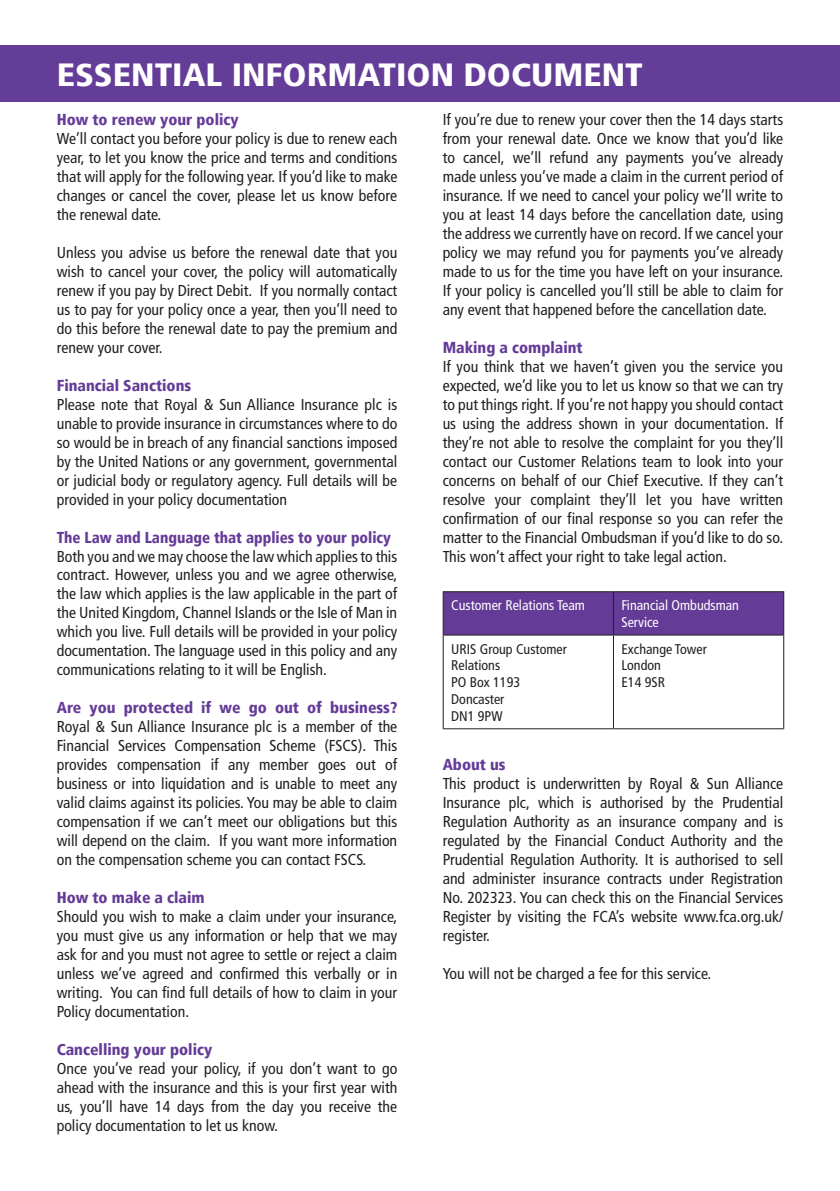
<style>
.page{position:relative;width:840px;height:1191px;background:#fff}
.page>*{position:absolute;margin:0;border:0;box-sizing:border-box;transform-origin:0 0}
.t1{font:900 condensed 32px "Frutiger LT";color:#fff;scale:1.1 1}
.t2{font:condensed 15.8px/19px "Frutiger LT";color:#231f20;text-align:justify}
.t3{font:900 condensed 15.8px "Frutiger LT";color:#643b97}
.t4{font:900 condensed 15.8px "Frutiger LT";color:#643b97;scale:.95 1}
.t5{font:condensed 14px/16.8px "Frutiger LT";color:#231f20}
.t6{font:condensed 14px/16.8px "Frutiger LT";color:#fff}
.s1{font-weight:900;color:#643b97}
</style>
<div class="page">
<div style="left:0;top:45px;width:839px;height:57px;background:#643d98"></div>
<div style="left:443px;top:592px;width:339px;height:42px;background:#643b97"></div>
<hr style="left:442px;top:591px;width:171px;height:1px;background:#231f20">
<hr style="left:442px;top:592px;width:1px;height:42px;background:#231f20">
<hr style="left:613px;top:591px;width:170px;height:1px;background:#231f20">
<hr style="left:612px;top:592px;width:1px;height:42px;background:#231f20">
<hr style="left:782px;top:592px;width:1px;height:42px;background:#231f20">
<hr style="left:442px;top:634px;width:171px;height:1px;background:#231f20">
<hr style="left:442px;top:635px;width:1px;height:93px;background:#231f20">
<hr style="left:613px;top:634px;width:170px;height:1px;background:#231f20">
<hr style="left:612px;top:635px;width:1px;height:93px;background:#231f20">
<hr style="left:782px;top:635px;width:1px;height:93px;background:#231f20">
<hr style="left:442px;top:728px;width:171px;height:1px;background:#231f20">
<hr style="left:613px;top:728px;width:170px;height:1px;background:#231f20">
<p class="t1" style="left:57px;top:55px;width:534px">ESSENTIAL INFORMATION DOCUMENT</p>
<p class="t3" style="left:57px;top:110px;width:183px">How to renew your policy</p>
<p class="t2" style="left:57px;top:129px;width:342px">We’ll contact you before your policy is due to renew each year, to let you know the price and terms and conditions that will apply for the following year. If you’d like to make changes or cancel the cover, please let us know before the renewal date.</p>
<p class="t2" style="left:57px;top:243px;width:342px">Unless you advise us before the renewal date that you wish to cancel your cover, the policy will automatically renew if you pay by Direct Debit. If you normally contact us to pay for your policy once a year, then you’ll need to do this before the renewal date to pay the premium and renew your cover.</p>
<p class="t3" style="left:57px;top:376px;width:136px">Financial Sanctions</p>
<p class="t2" style="left:57px;top:395px;width:342px">Please note that Royal &amp; Sun Alliance Insurance plc is unable to provide insurance in circumstances where to do so would be in breach of any financial sanctions imposed by the United Nations or any government, governmental or judicial body or regulatory agency. Full details will be provided in your policy documentation</p>
<p class="t4" style="left:57px;top:527px;width:353px">The Law and Language that applies to your policy</p>
<p class="t2" style="left:57px;top:546px;width:342px">Both you and we may choose the law which applies to this contract. However, unless you and we agree otherwise, the law which applies is the law applicable in the part of the United Kingdom, Channel Islands or the Isle of Man in which you live. Full details will be provided in your policy documentation. The language used in this policy and any communications relating to it will be English.</p>
<p class="t2" style="left:57px;top:698px;width:342px"><span class="s1">Are you protected if we go out of business?<br></span>Royal &amp; Sun Alliance Insurance plc is a member of the Financial Services Compensation Scheme (FSCS). This provides compensation if any member goes out of business or into liquidation and is unable to meet any valid claims against its policies. You may be able to claim compensation if we can’t meet our obligations but this will depend on the claim. If you want more information on the compensation scheme you can contact FSCS.</p>
<p class="t3" style="left:57px;top:888px;width:149px">How to make a claim</p>
<p class="t2" style="left:57px;top:907px;width:342px">Should you wish to make a claim under your insurance, you must give us any information or help that we may ask for and you must not agree to settle or reject a claim unless we’ve agreed and confirmed this verbally or in writing. You can find full details of how to claim in your Policy documentation.</p>
<p class="t3" style="left:57px;top:1039px;width:157px">Cancelling your policy</p>
<p class="t2" style="left:57px;top:1058px;width:342px">Once you’ve read your policy, if you don’t want to go ahead with the insurance and this is your first year with us, you’ll have 14 days from the day you receive the policy documentation to let us know.</p>
<p class="t2" style="left:442px;top:110px;width:342px">If you’re due to renew your cover then the 14 days starts from your renewal date. Once we know that you’d like to cancel, we’ll refund any payments you’ve already made unless you’ve made a claim in the current period of insurance. If we need to cancel your policy we’ll write to you at least 14 days before the cancellation date, using the address we currently have on record. If we cancel your policy we may refund you for payments you’ve already made to us for the time you have left on your insurance.<br>If your policy is cancelled you’ll still be able to claim for any event that happened before the cancellation date.</p>
<p class="t3" style="left:442px;top:338px;width:141px">Making a complaint</p>
<p class="t2" style="left:442px;top:357px;width:342px">If you think that we haven’t given you the service you expected, we’d like you to let us know so that we can try to put things right. If you’re not happy you should contact us using the address shown in your documentation. If they’re not able to resolve the complaint for you they’ll contact our Customer Relations team to look into your concerns on behalf of our Chief Executive. If they can’t resolve your complaint they’ll let you have written confirmation of our final response so you can refer the matter to the Financial Ombudsman if you’d like to do so.<br>This won’t affect your right to take legal action.</p>
<p class="t6" style="left:451px;top:597px;width:135px">Customer Relations Team</p>
<p class="t6" style="left:621px;top:597px;width:119px">Financial Ombudsman<br>Service</p>
<p class="t5" style="left:451px;top:640px;width:117px">URIS Group Customer<br>Relations</p>
<p class="t5" style="left:451px;top:674px;width:70px">PO Box 1193</p>
<p class="t5" style="left:451px;top:691px;width:55px">Doncaster</p>
<p class="t5" style="left:451px;top:707px;width:53px">DN1 9PW</p>
<p class="t5" style="left:621px;top:640px;width:87px">Exchange Tower</p>
<p class="t5" style="left:621px;top:657px;width:41px">London</p>
<p class="t5" style="left:621px;top:674px;width:45px">E14 9SR</p>
<p class="t3" style="left:442px;top:755px;width:64px">About us</p>
<p class="t2" style="left:442px;top:774px;width:342px">This product is underwritten by Royal &amp; Sun Alliance Insurance plc, which is authorised by the Prudential Regulation Authority as an insurance company and is regulated by the Financial Conduct Authority and the Prudential Regulation Authority. It is authorised to sell and administer insurance contracts under Registration No. 202323. You can check this on the Financial Services Register by visiting the FCA’s website www.fca.org.uk/ register.</p>
<p class="t2" style="left:442px;top:964px;width:270px">You will not be charged a fee for this service.</p>
</div>
